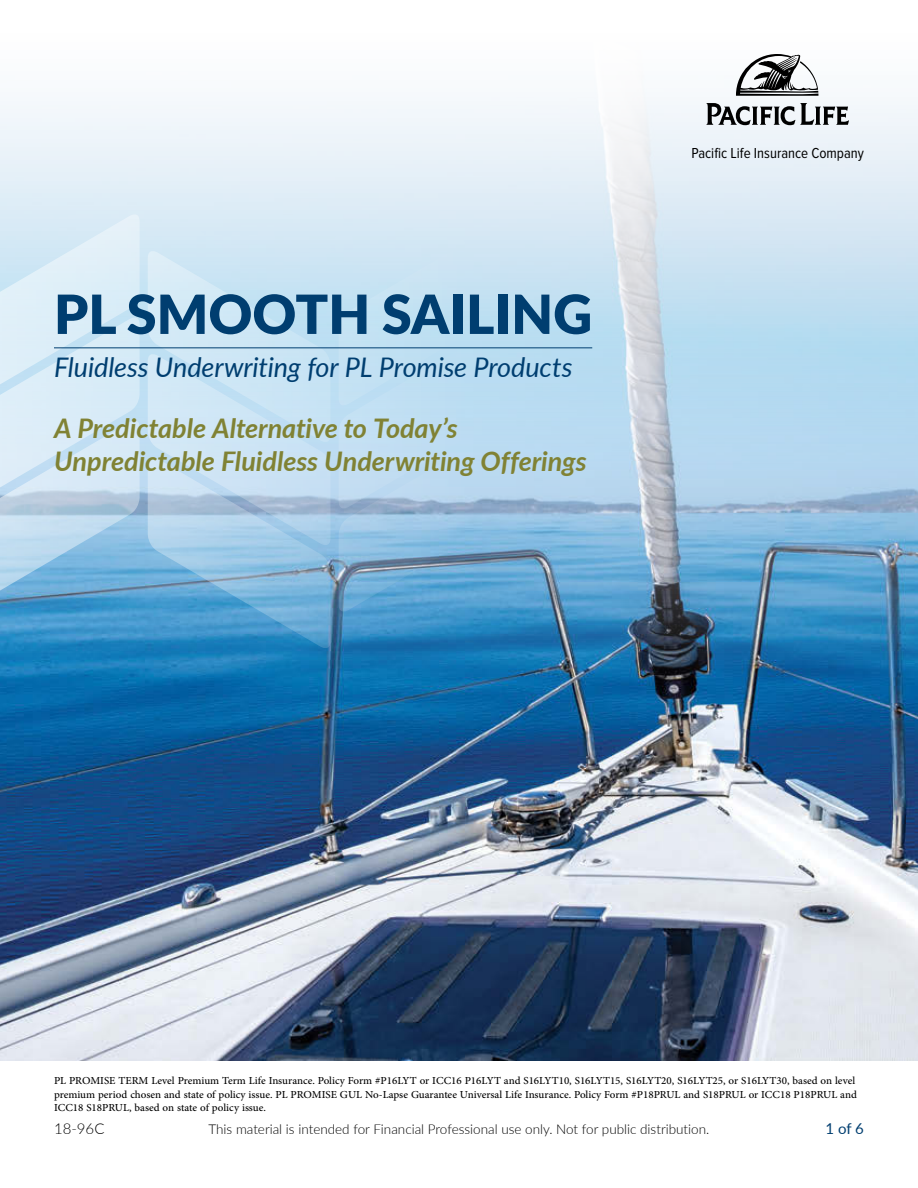
<style>
.page{position:relative;width:918px;height:1188px;background:#fff}
.page>*{position:absolute;margin:0;border:0;box-sizing:border-box;transform-origin:0 0}
.t1{font:900 54px "Lato";color:#003e70}
.t2{font:italic 700 27px/33px "Lato";letter-spacing:-.005em;color:#808234}
.t3{font:italic 27px "Lato";letter-spacing:-.005em;color:#003e70}
.t4{font:15px/13.5px "Adobe Arabic";color:#000;text-align:justify}
.t5{font:15px "Proxima Nova Cond";color:#000}
.t6{font:300 15px "Lato";color:#000}
.t7{font:15px "Lato";color:#003e70}
.t8{font:300 13.5px "Lato";color:#000}
</style>
<div class="page">
<img style="left:0;top:89px;width:918px;height:972px">
<svg style="left:0;top:210px;width:140px;height:406px;background:#c1ddef"></svg>
<svg style="left:339px;top:210px;width:182px;height:406px;background:#add1e9"></svg>
<svg style="left:148px;top:247px;width:182px;height:403px;background:#add1e9"></svg>
<svg style="left:706px;top:103px;width:143px;height:22px"></svg>
<svg style="left:736px;top:54px;width:82px;height:42px"></svg>
<hr style="left:54px;top:347px;width:538px;height:1px;background:#003e70">
<h1 class="t1" style="left:54px;top:274px;width:540px">PL SMOOTH SAILING</h1>
<h2 class="t3" style="left:54px;top:348px;width:520px">Fluidless Underwriting for PL Promise Products</h2>
<h2 class="t2" style="left:54px;top:410px;width:534px">A Predictable Alternative to Today’s<br>Unpredictable Fluidless Underwriting Offerings</h2>
<p class="t5" style="left:691px;top:145px;width:174px">Pacific Life Insurance Company</p>
<p class="t4" style="left:54px;top:1072px;width:804px">PL PROMISE TERM Level Premium Term Life Insurance. Policy Form #P16LYT or ICC16 P16LYT and S16LYT10, S16LYT15, S16LYT20, S16LYT25, or S16LYT30, based on level premium period chosen and state of policy issue. PL PROMISE GUL No-Lapse Guarantee Universal Life Insurance. Policy Form #P18PRUL and S18PRUL or ICC18 P18PRUL and ICC18 S18PRUL, based on state of policy issue.</p>
<p class="t6" style="left:54px;top:1118px;width:52px">18-96C</p>
<p class="t8" style="left:209px;top:1120px;width:502px">This material is intended for Financial Professional use only. Not for public distribution.</p>
<p class="t7" style="left:826px;top:1118px;width:40px">1 of 6</p>
</div>
